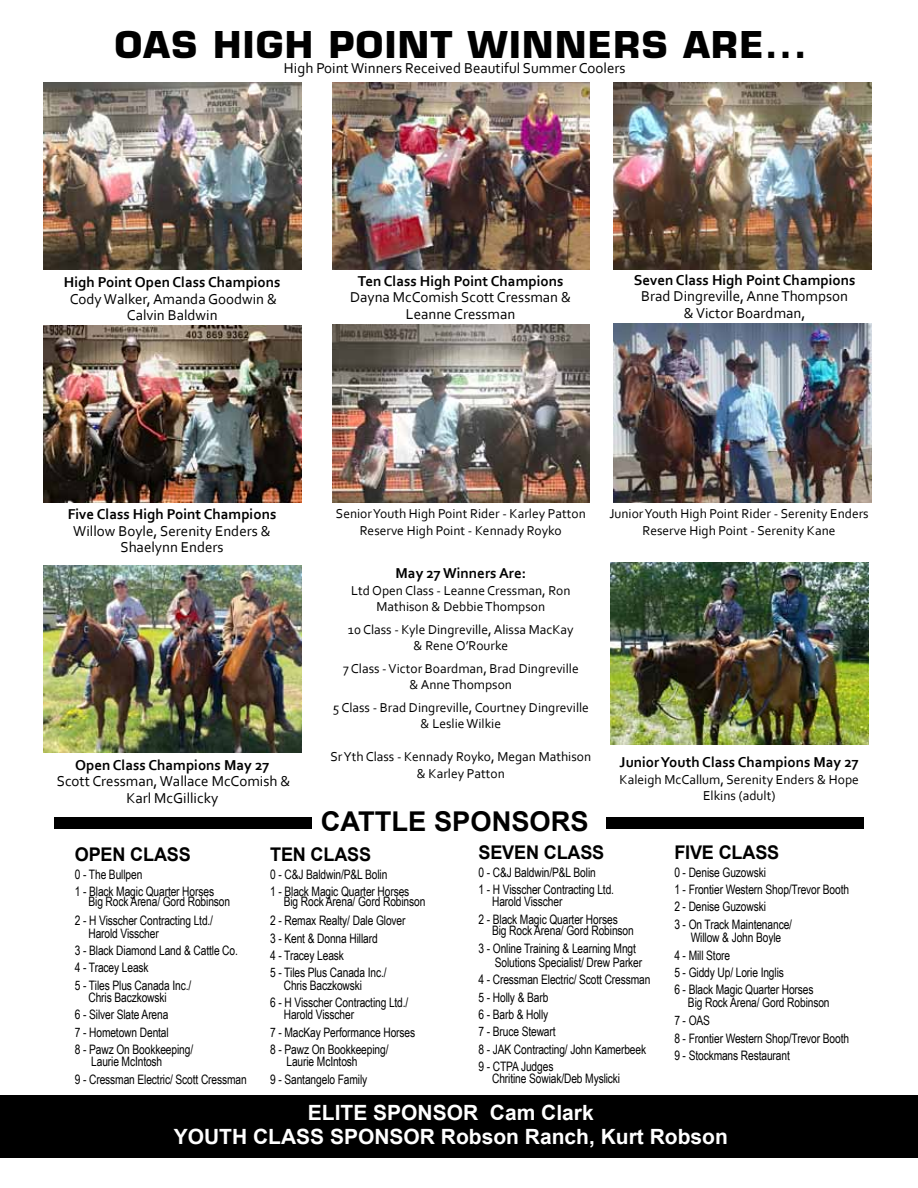
<style>
.page{position:relative;width:918px;height:1188px;background:#fff}
.page>*{position:absolute;margin:0;border:0;box-sizing:border-box;transform-origin:0 0}
.t1{font:700 36px "Eurostile LT Std";letter-spacing:.04em;color:#000}
.t2{font:700 27.3px "Arial";color:#000}
.t3{font:700 21px/24px "Arial";color:#fff;text-align:center}
.t4{font:700 18.9px "Arial";letter-spacing:-.01em;color:#000;scale:.96 1}
.t5{font:15px/16.5px "Corbel";color:#000;text-align:center}
.t6{font:700 15px "Corbel";color:#000}
.t7{font:13.5px/16.5px "Corbel";color:#000;text-align:center}
.t8{font:13.05px/17.4px "Arial Narrow";letter-spacing:-.01em;color:#000;scale:.96 1}
</style>
<div class="page">
<div style="left:0;top:1095px;width:918px;height:63px;background:#000"></div>
<img style="left:44px;top:82px;width:258px;height:188px">
<img style="left:44px;top:565px;width:258px;height:188px">
<img style="left:611px;top:563px;width:257px;height:182px">
<img style="left:44px;top:326px;width:258px;height:176px">
<img style="left:332px;top:82px;width:258px;height:188px">
<img style="left:332px;top:325px;width:258px;height:177px">
<img style="left:614px;top:82px;width:257px;height:188px">
<img style="left:614px;top:323px;width:257px;height:179px">
<div style="left:54px;top:817px;width:258px;height:11px;background:#000"></div>
<div style="left:606px;top:817px;width:258px;height:11px;background:#000"></div>
<h1 class="t1" style="left:115px;top:22px;width:694px">OAS HIGH POINT WINNERS ARE...</h1>
<p class="t5" style="left:284px;top:60px;width:343px">High Point Winners Received Beautiful Summer Coolers</p>
<p class="t6" style="left:64px;top:273px;width:218px">High Point Open Class Champions</p>
<p class="t5" style="left:70px;top:290px;width:209px">Cody Walker, Amanda Goodwin &amp;<br>Calvin Baldwin</p>
<p class="t6" style="left:358px;top:271px;width:207px">Ten Class High Point Champions</p>
<p class="t5" style="left:350px;top:288px;width:223px">Dayna McComish Scott Cressman &amp;<br>Leanne Cressman</p>
<p class="t6" style="left:634px;top:271px;width:223px">Seven Class High Point Champions</p>
<p class="t5" style="left:641px;top:288px;width:208px">Brad Dingreville, Anne Thompson &amp; Victor Boardman,</p>
<p class="t6" style="left:68px;top:505px;width:210px">Five Class High Point Champions</p>
<p class="t5" style="left:73px;top:522px;width:199px">Willow Boyle, Serenity Enders &amp;<br>Shaelynn Enders</p>
<p class="t6" style="left:75px;top:756px;width:196px">Open Class Champions May 27</p>
<p class="t5" style="left:57px;top:773px;width:235px">Scott Cressman, Wallace McComish &amp;<br>Karl McGillicky</p>
<p class="t7" style="left:336px;top:505px;width:251px">Senior Youth High Point Rider - Karley Patton<br>Reserve High Point - Kennady Royko</p>
<p class="t6" style="left:396px;top:564px;width:132px">May 27 Winners Are:</p>
<p class="t7" style="left:351px;top:582px;width:221px">Ltd Open Class - Leanne Cressman, Ron<br>Mathison &amp; Debbie Thompson</p>
<p class="t7" style="left:348px;top:621px;width:227px">10 Class - Kyle Dingreville, Alissa MacKay &amp; Rene O’Rourke</p>
<p class="t7" style="left:343px;top:660px;width:237px">7 Class - Victor Boardman, Brad Dingreville &amp; Anne Thompson</p>
<p class="t7" style="left:333px;top:699px;width:258px">5 Class - Brad Dingreville, Courtney Dingreville &amp; Leslie Wilkie</p>
<p class="t7" style="left:331px;top:748px;width:262px">Sr Yth Class - Kennady Royko, Megan Mathison &amp; Karley Patton</p>
<h2 class="t2" style="left:321px;top:804px;width:266px">CATTLE SPONSORS</h2>
<p class="t7" style="left:609px;top:505px;width:261px">Junior Youth High Point Rider - Serenity Enders<br>Reserve High Point - Serenity Kane</p>
<p class="t6" style="left:620px;top:753px;width:241px">Junior Youth Class Champions May 27</p>
<p class="t7" style="left:620px;top:771px;width:241px">Kaleigh McCallum, Serenity Enders &amp; Hope<br>Elkins (adult)</p>
<h3 class="t4" style="left:75px;top:842px;width:14px">OPEN</h3>
<h3 class="t4" style="left:130px;top:842px;width:65px">CLASS</h3>
<p class="t8" style="left:75px;top:865px;width:147px">0 - The Bullpen<br>1 - Black Magic Quarter Horses</p>
<p class="t8" style="left:75px;top:892px;width:163px;line-height:18.8px;text-indent:14px">Big Rock Arena/ Gord Robinson<br>2 - H Visscher Contracting Ltd./</p>
<p class="t8" style="left:75px;top:924px;width:171px;text-indent:14px">Harold Visscher<br>3 - Black Diamond Land &amp; Cattle Co.<br>4 - Tracey Leask<br>5 - Tiles Plus Canada Inc./</p>
<p class="t8" style="left:75px;top:989px;width:125px;text-indent:14px">Chris Baczkowski<br>6 - Silver Slate Arena<br>7 - Hometown Dental<br>8 - Pawz On Bookkeeping/</p>
<p class="t8" style="left:75px;top:1053px;width:181px;text-indent:16px">Laurie McIntosh<br>9 - Cressman Electric/ Scott Cressman</p>
<h3 class="t4" style="left:270px;top:842px;width:13px">TEN</h3>
<h3 class="t4" style="left:311px;top:842px;width:65px">CLASS</h3>
<p class="t8" style="left:270px;top:865px;width:147px">0 - C&amp;J Baldwin/P&amp;L Bolin<br>1 - Black Magic Quarter Horses</p>
<p class="t8" style="left:270px;top:892px;width:163px;line-height:18.8px;text-indent:14px">Big Rock Arena/ Gord Robinson<br>2 - Remax Realty/ Dale Glover</p>
<p class="t8" style="left:270px;top:929px;width:123px">3 - Kent &amp; Donna Hillard<br>4 - Tracey Leask<br>5 - Tiles Plus Canada Inc./</p>
<p class="t8" style="left:270px;top:976px;width:146px;text-indent:14px">Chris Baczkowski<br>6 - H Visscher Contracting Ltd./</p>
<p class="t8" style="left:270px;top:1006px;width:153px;text-indent:14px">Harold Visscher<br>7 - MacKay Performance Horses<br>8 - Pawz On Bookkeeping/</p>
<p class="t8" style="left:270px;top:1053px;width:103px;text-align:center">Laurie McIntosh<br>9 - Santangelo Family</p>
<h3 class="t4" style="left:479px;top:840px;width:133px">SEVEN CLASS</h3>
<p class="t8" style="left:479px;top:863px;width:143px">0 - C&amp;J Baldwin/P&amp;L Bolin<br>1 - H Visscher Contracting Ltd.</p>
<p class="t8" style="left:479px;top:893px;width:147px;text-indent:14px">Harold Visscher<br>2 - Black Magic Quarter Horses</p>
<p class="t8" style="left:479px;top:921px;width:166px;line-height:18.8px;text-align:right">Big Rock Arena/ Gord Robinson<br>3 - Online Training &amp; Learning Mngt</p>
<p class="t8" style="left:479px;top:954px;width:181px;text-indent:16px">Solutions Specialist/ Drew Parker<br>4 - Cressman Electric/ Scott Cressman<br>5 - Holly &amp; Barb<br>6 - Barb &amp; Holly<br>7 - Bruce Stewart<br>8 - JAK Contracting/ John Kamerbeek<br>9 - CTPA Judges</p>
<p class="t8" style="left:492px;top:1070px;width:135px">Chritine Sowiak/Deb Myslicki</p>
<h3 class="t4" style="left:674px;top:840px;width:111px">FIVE CLASS</h3>
<p class="t8" style="left:674px;top:863px;width:184px">0 - Denise Guzowski<br>1 - Frontier Western Shop/Trevor Booth<br>2 - Denise Guzowski<br>3 - On Track Maintenance/</p>
<p class="t8" style="left:674px;top:929px;width:147px;text-indent:16px">Willow &amp; John Boyle<br>4 - Mill Store<br>5 - Giddy Up/ Lorie Inglis<br>6 - Black Magic Quarter Horses</p>
<p class="t8" style="left:674px;top:993px;width:163px;line-height:18.8px;text-indent:14px">Big Rock Arena/ Gord Robinson<br>7 - OAS</p>
<p class="t8" style="left:674px;top:1029px;width:184px">8 - Frontier Western Shop/Trevor Booth<br>9 - Stockmans Restaurant</p>
<h3 class="t3" style="left:174px;top:1101px;width:556px">ELITE SPONSOR CAM CLARK<br>YOUTH C LASS SPONSOR ROBSON RANCH, KURT ROBSON</h3>
</div>
